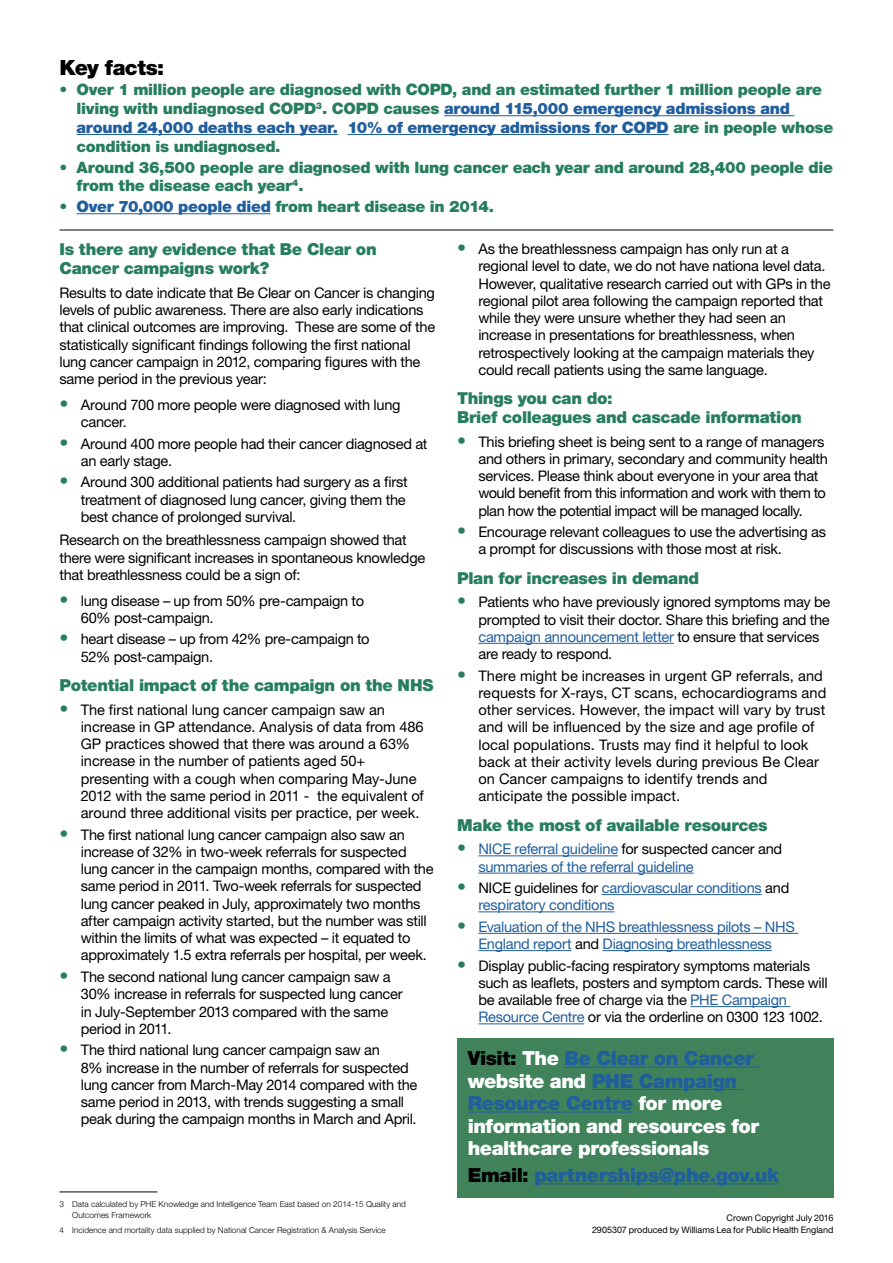
<style>
.page{position:relative;width:893px;height:1263px;background:#fff}
.page>*{position:absolute;margin:0;border:0;box-sizing:border-box;transform-origin:0 0}
.key_facts_heading{font:900 21px "Helvetica Neue LT Std";letter-spacing:-.025em;color:#000}
.heading_2{font:900 19.5px/22.5px "Helvetica Neue LT Std";letter-spacing:-.025em;color:#fff}
.heading_2-2{font:900 19.5px "Helvetica Neue LT Std";letter-spacing:-.02em;color:#215e9e}
.heading_2_first_inst{font:900 16.5px/18.8px "Helvetica Neue LT Std";letter-spacing:-.02em;color:#277e5c}
.t1{font:900 15.75px/18.8px "Helvetica Neue LT Std";letter-spacing:-.015em;color:#277e5c}
.body_copy{font:14.7px/17.2px "Helvetica Neue LT Std";letter-spacing:-.02em;color:#000}
.body_copy-2{font:14.7px/17.2px "Helvetica Neue LT Std";letter-spacing:.005em;color:#000}
.t2{font:14.7px/17.2px "Helvetica Neue LT Std";letter-spacing:-.02em;color:#215e9e}
.body_copy-3{font:9px "Helvetica Neue LT Std";letter-spacing:-.005em;color:#000}
.footnote{font:300 8.25px/10.5px "Helvetica Neue LT Std";color:#000}
.s1{color:#215e9e}
.s2{font-size:18px;color:#277e5c}
.s3{color:#000}
</style>
<div class="page">
<hr style="left:478px;top:643px;width:196px;height:1px;background:#215e9e">
<hr style="left:478px;top:855px;width:140px;height:1px;background:#215e9e">
<hr style="left:478px;top:873px;width:216px;height:1px;background:#215e9e">
<hr style="left:602px;top:894px;width:159px;height:1px;background:#215e9e">
<hr style="left:478px;top:911px;width:136px;height:1px;background:#215e9e">
<hr style="left:478px;top:933px;width:320px;height:1px;background:#215e9e">
<hr style="left:478px;top:950px;width:93px;height:1px;background:#215e9e">
<hr style="left:603px;top:950px;width:169px;height:1px;background:#215e9e">
<hr style="left:690px;top:1006px;width:100px;height:1px;background:#215e9e">
<hr style="left:478px;top:1023px;width:106px;height:1px;background:#215e9e">
<hr style="left:444px;top:115px;width:350px;height:1px;background:#215e9e">
<hr style="left:77px;top:134px;width:261px;height:1px;background:#215e9e">
<hr style="left:348px;top:134px;width:320px;height:1px;background:#215e9e">
<hr style="left:77px;top:213px;width:193px;height:1px;background:#215e9e">
<hr style="left:60px;top:230px;width:773px;height:1px;background:#000">
<div style="left:457px;top:1038px;width:376px;height:159px;background:#40835b"></div>
<hr style="left:565px;top:1066px;width:194px;height:1px;background:#215e9e">
<hr style="left:592px;top:1089px;width:151px;height:1px;background:#215e9e">
<hr style="left:468px;top:1111px;width:164px;height:1px;background:#215e9e">
<hr style="left:534px;top:1183px;width:245px;height:1px;background:#215e9e">
<hr style="left:60px;top:1191px;width:97px;height:1px;background:#000">
<p class="key_facts_heading" style="left:60px;top:55px;width:106px">Key facts:</p>
<p class="t1" style="left:77px;top:80px;width:758px;text-indent:-17px">• Over 1 million people are diagnosed with COPD, and an estimated further 1 million people are living with undiagnosed COPD<sup>3</sup>. COPD causes <span class="s1">around 115,000 emergency admissions and around 24,000 deaths each year. 10% of emergency admissions for COPD</span> are in people whose condition is undiagnosed.</p>
<p class="t1" style="left:77px;top:157px;width:758px;text-indent:-17px">• Around 36,500 people are diagnosed with lung cancer each year and around 28,400 people die from the disease each year<sup>4</sup>.</p>
<p class="t1" style="left:60px;top:197px;width:436px">• <span class="s1">Over 70,000 people died</span> from heart disease in 2014.</p>
<p class="heading_2_first_inst" style="left:60px;top:240px;width:319px">Is there any evidence that Be Clear on<br>Cancer campaigns work?</p>
<p class="body_copy" style="left:60px;top:284px;width:377px">Results to date indicate that Be Clear on Cancer is changing levels of public awareness. There are also early indications that clinical outcomes are improving. These are some of the statistically significant findings following the first national lung cancer campaign in 2012, comparing figures with the same period in the previous year:</p>
<p class="body_copy" style="left:81px;top:396px;width:321px;text-indent:-21px"><span class="s2">•</span> Around 700 more people were diagnosed with lung cancer.</p>
<p class="body_copy" style="left:81px;top:434px;width:348px;text-indent:-21px"><span class="s2">•</span> Around 400 more people had their cancer diagnosed at an early stage.</p>
<p class="body_copy" style="left:81px;top:473px;width:329px;text-indent:-21px"><span class="s2">•</span> Around 300 additional patients had surgery as a first treatment of diagnosed lung cancer, giving them the best chance of prolonged survival.</p>
<p class="body_copy" style="left:60px;top:531px;width:367px">Research on the breathlessness campaign showed that there were significant increases in spontaneous knowledge that breathlessness could be a sign of:</p>
<p class="body_copy" style="left:81px;top:592px;width:285px;text-indent:-21px"><span class="s2">•</span> lung disease – up from 50% pre-campaign to<br>60% post-campaign.</p>
<p class="body_copy" style="left:81px;top:630px;width:290px;text-indent:-21px"><span class="s2">•</span> heart disease – up from 42% pre-campaign to<br>52% post-campaign.</p>
<p class="heading_2_first_inst" style="left:60px;top:676px;width:375px">Potential impact of the campaign on the NHS</p>
<p class="body_copy" style="left:81px;top:701px;width:345px;text-indent:-21px"><span class="s2">•</span> The first national lung cancer campaign saw an increase in GP attendance. Analysis of data from 486<br>GP practices showed that there was around a 63% increase in the number of patients aged 50+ presenting with a cough when comparing May-June 2012 with the same period in 2011 - the equivalent of around three additional visits per practice, per week.</p>
<p class="body_copy" style="left:81px;top:826px;width:354px;text-indent:-21px"><span class="s2">•</span> The first national lung cancer campaign also saw an increase of 32% in two-week referrals for suspected lung cancer in the campaign months, compared with the same period in 2011. Two-week referrals for suspected lung cancer peaked in July, approximately two months after campaign activity started, but the number was still within the limits of what was expected – it equated to approximately 1.5 extra referrals per hospital, per week.</p>
<p class="body_copy" style="left:81px;top:968px;width:323px;text-indent:-21px"><span class="s2">•</span> The second national lung cancer campaign saw a 30% increase in referrals for suspected lung cancer in July-September 2013 compared with the same period in 2011.</p>
<p class="body_copy" style="left:81px;top:1041px;width:338px;text-indent:-21px"><span class="s2">•</span> The third national lung cancer campaign saw an<br>8% increase in the number of referrals for suspected lung cancer from March-May 2014 compared with the same period in 2013, with trends suggesting a small peak during the campaign months in March and April.</p>
<p class="footnote" style="left:72px;top:1199px;width:335px;text-indent:-13px">3 Data calculated by PHE Knowledge and Intelligence Team East based on 2014-15 Quality and<br>Outcomes Framework</p>
<p class="footnote" style="left:60px;top:1224px;width:328px">4 Incidence and mortality data supplied by National Cancer Registration &amp; Analysis Service</p>
<p class="body_copy" style="left:478px;top:240px;width:354px;text-indent:-21px"><span class="s2">•</span> As the breathlessness campaign has only run at a regional level to date, we do not have nationa level data.<br>However, qualitative research carried out with GPs in the regional pilot area following the campaign reported that while they were unsure whether they had seen an increase in presentations for breathlessness, when retrospectively looking at the campaign materials they could recall patients using the same language.</p>
<p class="heading_2_first_inst" style="left:457px;top:389px;width:346px">Things you can do:<br>Brief colleagues and cascade information</p>
<p class="body_copy" style="left:478px;top:432px;width:351px;text-indent:-21px"><span class="s2">•</span> This briefing sheet is being sent to a range of managers and others in primary, secondary and community health services. Please think about everyone in your area that would benefit from this information and work with them to plan how the potential impact will be managed locally.</p>
<p class="body_copy" style="left:478px;top:523px;width:349px;text-indent:-21px"><span class="s2">•</span> Encourage relevant colleagues to use the advertising as a prompt for discussions with those most at risk.</p>
<p class="heading_2_first_inst" style="left:457px;top:568px;width:244px">Plan for increases in demand</p>
<p class="body_copy" style="left:478px;top:593px;width:354px;text-indent:-21px"><span class="s2">•</span> Patients who have previously ignored symptoms may be prompted to visit their doctor. Share this briefing and the <span class="s1">campaign announcement letter</span> to ensure that services are ready to respond.</p>
<p class="body_copy-2" style="left:478px;top:666px;width:349px;text-indent:-21px"><span class="s2">•</span> There might be increases in urgent GP referrals, and requests for X-rays, CT scans, echocardiograms and other services. However, the impact will vary by trust and will be influenced by the size and age profile of local populations. Trusts may find it helpful to look back at their activity levels during previous Be Clear on Cancer campaigns to identify trends and anticipate the possible impact.</p>
<p class="heading_2_first_inst" style="left:457px;top:815px;width:312px">Make the most of available resources</p>
<p class="t2" style="left:478px;top:840px;width:305px;text-indent:-21px"><span class="s2">•</span> NICE referral guideline <span class="s3">for suspected cancer and </span>summaries of the referral guideline</p>
<p class="t2" style="left:478px;top:879px;width:312px;text-indent:-21px"><span class="s2">•</span> <span class="s3">NICE guidelines for</span> cardiovascular conditions <span class="s3">and </span>respiratory conditions</p>
<p class="t2" style="left:457px;top:918px;width:339px;text-align:center"><span class="s2">•</span> Evaluation of the NHS breathlessness pilots – NHS<br>England report <span class="s3">and</span> Diagnosing breathlessness</p>
<p class="body_copy" style="left:478px;top:956px;width:351px;text-indent:-21px"><span class="s2">•</span> Display public-facing respiratory symptoms materials such as leaflets, posters and symptom cards. These will be available free of charge via the <span class="s1">PHE Campaign Resource Centre</span> or via the orderline on 0300 123 1002.</p>
<p class="heading_2" style="left:468px;top:1047px;width:293px"><span class="s3">Visit:</span> The <span class="s1">Be Clear on Cancer </span>website and <span class="s1">PHE Campaign<br>Resource Centre</span> for more information and resources for healthcare professionals</p>
<p class="heading_2-2" style="left:468px;top:1163px;width:313px"><span class="s3">Email:</span> partnerships@phe.gov.uk</p>
<p class="body_copy-3" style="left:727px;top:1212px;width:108px">Crown Copyright July 2016</p>
<p class="body_copy-3" style="left:592px;top:1224px;width:243px">2905307 produced by Williams Lea for Public Health England</p>
</div>
